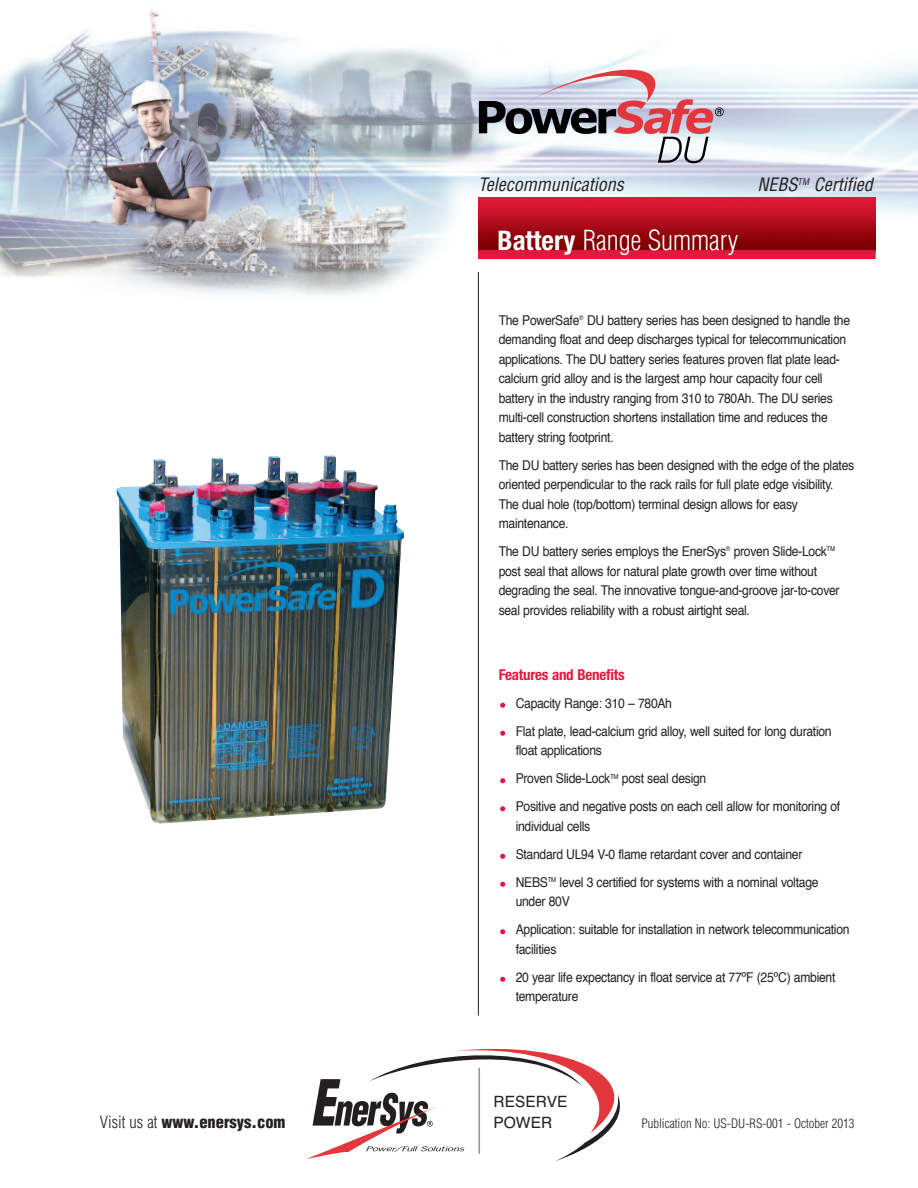
<style>
.page{position:relative;width:918px;height:1188px;background:#fff}
.page>*{position:absolute;margin:0;border:0;box-sizing:border-box;transform-origin:0 0}
.t1{font:300 condensed 27px "Helvetica";color:#fff}
.t2{font:italic condensed 18px "Helvetica";color:#231f20}
.t3{font:900 condensed 16.5px "Helvetica";color:#231f20}
.t4{font:15.6px/21.5px "Helvetica";color:#231f20}
.t5{font:700 condensed 15px "Helvetica Neue";letter-spacing:-.015em;color:#e4183e}
.t6{font:13.5px/19.5px "Helvetica";letter-spacing:-.02em;color:#231f20;scale:.9 1}
.t7{font:300 condensed 12.75px "Helvetica";color:#231f20}
.s1{font-weight:300}
.s2{font-family:"Helvetica Neue";font-weight:700}
</style>
<div class="page">
<img style="left:0;top:10px;width:918px;height:295px">
<svg style="left:500px;top:703px;width:5px;height:5px"></svg>
<svg style="left:500px;top:731px;width:5px;height:5px"></svg>
<svg style="left:500px;top:778px;width:5px;height:5px"></svg>
<svg style="left:500px;top:806px;width:5px;height:5px"></svg>
<svg style="left:500px;top:854px;width:5px;height:5px"></svg>
<svg style="left:500px;top:882px;width:5px;height:5px"></svg>
<svg style="left:500px;top:929px;width:5px;height:5px"></svg>
<svg style="left:500px;top:977px;width:5px;height:5px"></svg>
<hr style="left:478px;top:272px;width:1px;height:744px;background:#231f20">
<svg style="left:308px;top:1049px;width:312px;height:112px"></svg>
<img style="left:478px;top:198px;width:398px;height:52px">
<svg style="left:479px;top:63px;width:245px;height:100px"></svg>
<div style="left:478px;top:250px;width:398px;height:9px;background:#e4183e"></div>
<img style="left:116px;top:455px;width:288px;height:368px">
<p class="t3" style="left:100px;top:1113px;width:187px"><span class="s1">Visit us at</span> www.enersys.com</p>
<h2 class="t2" style="left:478px;top:175px;width:147px">Telecommunications</h2>
<h2 class="t2" style="left:758px;top:175px;width:117px">NEBS<sup>TM</sup> Certified</h2>
<h1 class="t1" style="left:498px;top:225px;width:242px"><span class="s2">Battery</span> Range Summary</h1>
<p class="t6" style="left:499px;top:311px;width:392px">The PowerSafe<sup>®</sup> DU battery series has been designed to handle the demanding float and deep discharges typical for telecommunication applications. The DU battery series features proven flat plate lead&shy;calcium grid alloy and is the largest amp hour capacity four cell battery in the industry ranging from 310 to 780Ah. The DU series multi-cell construction shortens installation time and reduces the battery string footprint.</p>
<p class="t6" style="left:499px;top:456px;width:397px">The DU battery series has been designed with the edge of the plates oriented perpendicular to the rack rails for full plate edge visibility.<br>The dual hole (top/bottom) terminal design allows for easy maintenance.</p>
<p class="t6" style="left:499px;top:543px;width:380px">The DU battery series employs the EnerSys<sup>®</sup> proven Slide-Lock<sup>TM </sup>post seal that allows for natural plate growth over time without degrading the seal. The innovative tongue-and-groove jar-to-cover seal provides reliability with a robust airtight seal.</p>
<p class="t5" style="left:499px;top:669px;width:128px">Features and Benefits</p>
<p class="t6" style="left:516px;top:690px;width:353px;line-height:28px">Capacity Range: 310 – 780Ah<br>Flat plate, lead-calcium grid alloy, well suited for long duration</p>
<p class="t6" style="left:516px;top:738px;width:362px;line-height:28px">float applications<br>Proven Slide-Lock<sup>TM</sup> post seal design<br>Positive and negative posts on each cell allow for monitoring of</p>
<p class="t6" style="left:516px;top:813px;width:338px;line-height:28px">individual cells<br>Standard UL94 V-0 flame retardant cover and container<br>NEBS<sup>TM</sup> level 3 certified for systems with a nominal voltage</p>
<p class="t6" style="left:516px;top:889px;width:372px;line-height:28px">under 80V<br>Application: suitable for installation in network telecommunication</p>
<p class="t6" style="left:516px;top:936px;width:357px;line-height:28px">facilities<br>20 year life expectancy in float service at 77ºF (25ºC) ambient</p>
<p class="t6" style="left:516px;top:988px;width:71px">temperature</p>
<p class="t4" style="left:493px;top:1091px;width:76px">RESERVE<br>POWER</p>
<p class="t7" style="left:641px;top:1116px;width:215px">Publication No: US-DU-RS-001 - October 2013</p>
</div>
